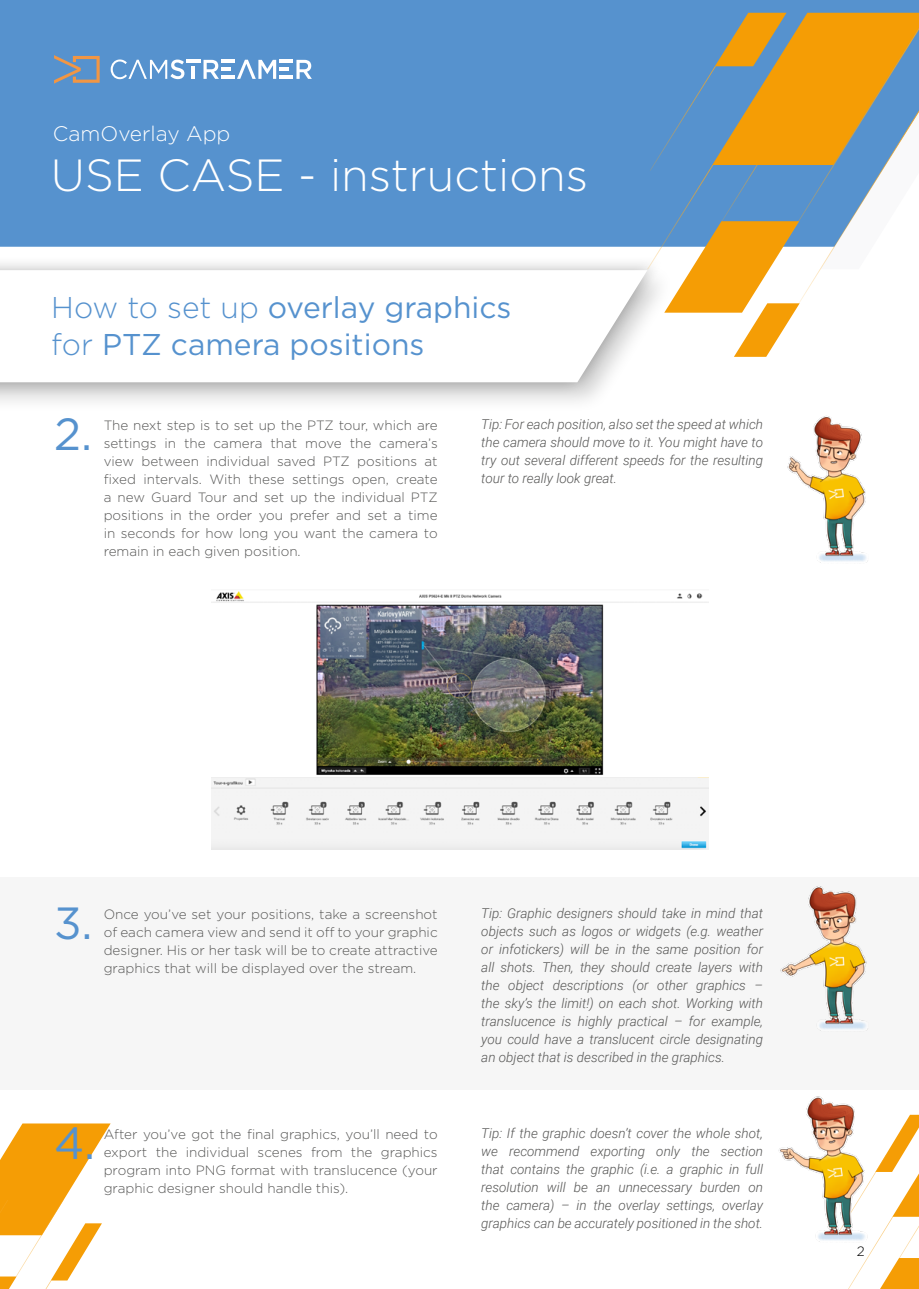
<style>
.page{position:relative;width:919px;height:1289px;background:#fff}
.page>*{position:absolute;margin:0;border:0;box-sizing:border-box;transform-origin:0 0}
.t1{font:300 45px "Gotham";color:#fff}
.t2{font:45px "Gotham";color:#5692ce}
.t3{font:30px/37.5px "Gotham";color:#5692ce}
.t4{font:300 21px "Gotham";color:#fff}
.t5{font:italic 300 13.5px/18px "Roboto";color:#575756;text-align:justify}
.t6{font:300 13.5px/18px "Gotham";color:#575756;text-align:justify}
.t7{font:300 13.5px "Gotham";color:#000}
.s1{font-weight:300}
</style>
<div class="page">
<div style="left:0;top:877px;width:918px;height:213px;background:#f6f6f6"></div>
<svg style="left:0;top:1123px;width:111px;height:165px"></svg>
<div style="left:0;top:0;width:918px;height:247px;background:#5692ce"></div>
<svg style="left:54px;top:55px;width:46px;height:29px"></svg>
<svg style="left:111px;top:59px;width:73px;height:20px"></svg>
<hr style="left:186px;top:60px;width:15px;height:3px;background:#fff">
<svg style="left:192px;top:66px;width:3px;height:13px"></svg>
<svg style="left:203px;top:60px;width:109px;height:19px"></svg>
<div style="left:0;top:263px;width:676px;height:151px;background:#fbfbfb"></div>
<svg style="left:0;top:265px;width:647px;height:133px"></svg>
<svg style="left:0;top:270px;width:647px;height:112px"></svg>
<svg style="left:647px;top:13px;width:271px;height:344px"></svg>
<svg style="left:849px;top:1247px;width:69px;height:41px"></svg>
<img style="left:787px;top:416px;width:81px;height:147px">
<img style="left:780px;top:886px;width:88px;height:145px">
<img style="left:778px;top:1096px;width:140px;height:151px">
<img style="left:212px;top:591px;width:497px;height:258px">
<h3 class="t4" style="left:53px;top:121px;width:179px">CamOverlay App</h3>
<h1 class="t1" style="left:51px;top:147px;width:538px">USE CASE - instructions</h1>
<h2 class="t3" style="left:51px;top:287px;width:461px"><span class="s1">How to set up</span> overlay graphics <span class="s1">for</span> PTZ camera positions</h2>
<h1 class="t2" style="left:54px;top:405px;width:39px">2.</h1>
<p class="t6" style="left:104px;top:415px;width:335px">The next step is to set up the PTZ tour, which are settings in the camera that move the camera’s view between individual saved PTZ positions at fixed intervals. With these settings open, create a new Guard Tour and set up the individual PTZ positions in the order you prefer and set a time in seconds for how long you want the camera to remain in each given position.</p>
<p class="t5" style="left:481px;top:414px;width:283px">Tip: For each position, also set the speed at which the camera should move to it. You might have to try out several different speeds for the resulting tour to really look great.</p>
<h1 class="t2" style="left:54px;top:894px;width:40px">3.</h1>
<p class="t6" style="left:104px;top:904px;width:335px">Once you’ve set your positions, take a screenshot of each camera view and send it off to your graphic designer. His or her task will be to create attractive graphics that will be displayed over the stream.</p>
<h1 class="t2" style="left:54px;top:1114px;width:43px">4.</h1>
<p class="t6" style="left:104px;top:1124px;width:335px">After you’ve got the final graphics, you’ll need to export the individual scenes from the graphics program into PNG format with translucence (your graphic designer should handle this).</p>
<p class="t5" style="left:481px;top:903px;width:283px">Tip: Graphic designers should take in mind that objects such as logos or widgets (e.g. weather or infotickers) will be in the same position for all shots. Then, they should create layers with the object descriptions (or other graphics – the sky’s the limit!) on each shot. Working with translucence is highly practical – for example, you could have a translucent circle designating an object that is described in the graphics.</p>
<p class="t5" style="left:481px;top:1123px;width:283px">Tip: If the graphic doesn’t cover the whole shot, we recommend exporting only the section that contains the graphic (i.e. a graphic in full resolution will be an unnecessary burden on the camera) – in the overlay settings, overlay graphics can be accurately positioned in the shot.</p>
<p class="t7" style="left:856px;top:1242px;width:9px">2</p>
</div>
